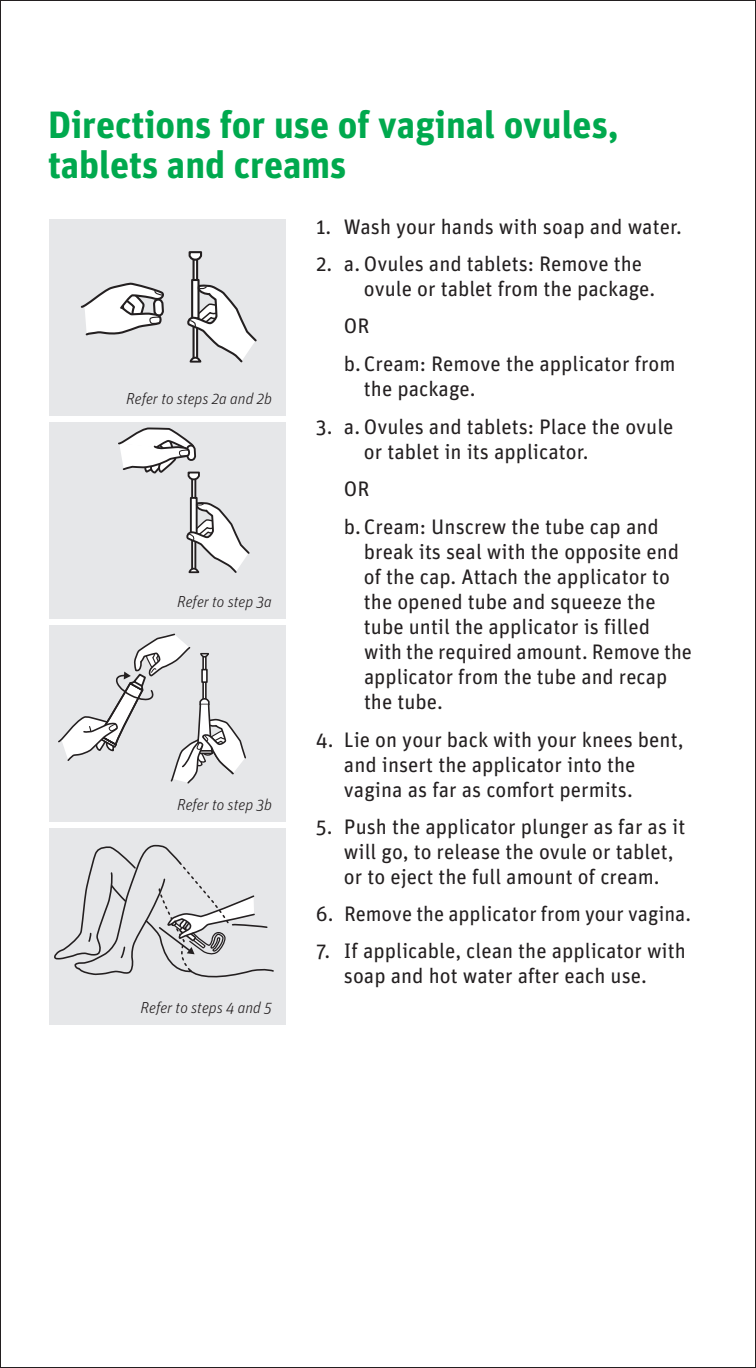
<style>
.page{position:relative;width:756px;height:1368px;background:#fff}
.page>*{position:absolute;margin:0;border:0;box-sizing:border-box;transform-origin:0 0}
.t1{font:700 38px/40px "Unit OT";color:#00a94e}
.t2{font:21px/25px "Unit OT";color:#231f20}
.t3{font:italic 300 16px "Unit OT";color:#231f20}
</style>
<div class="page">
<div style="left:49px;top:219px;width:237px;height:197px;background:#e6e7e9"></div>
<div style="left:49px;top:422px;width:237px;height:196px;background:#e6e7e9"></div>
<div style="left:49px;top:625px;width:237px;height:197px;background:#e6e7e9"></div>
<div style="left:49px;top:828px;width:237px;height:196px;background:#e6e7e9"></div>
<svg style="left:191px;top:481px;width:5px;height:16px"></svg>
<svg style="left:190px;top:497px;width:8px;height:4px"></svg>
<svg style="left:186px;top:501px;width:64px;height:73px"></svg>
<svg style="left:193px;top:262px;width:5px;height:17px"></svg>
<div style="left:191px;top:279px;width:9px;height:41px;background:#fff;border:2px solid #231f20"></div>
<svg style="left:188px;top:251px;width:15px;height:11px"></svg>
<svg style="left:118px;top:427px;width:82px;height:54px"></svg>
<svg style="left:58px;top:633px;width:188px;height:151px"></svg>
<svg style="left:187px;top:284px;width:70px;height:79px"></svg>
<svg style="left:54px;top:844px;width:220px;height:133px"></svg>
<svg style="left:80px;top:282px;width:84px;height:54px"></svg>
<h1 class="t1" style="left:48px;top:105px;width:572px">Directions for use of vaginal ovules, tablets and creams</h1>
<p class="t3" style="left:126px;top:389px;width:147px">Refer to steps 2a and 2b</p>
<p class="t3" style="left:177px;top:592px;width:96px">Refer to step 3a</p>
<p class="t3" style="left:177px;top:795px;width:96px">Refer to step 3b</p>
<p class="t3" style="left:141px;top:998px;width:133px">Refer to steps 4 and 5</p>
<p class="t2" style="left:316px;top:214px;width:368px">1. Wash your hands with soap and water.</p>
<p class="t2" style="left:364px;top:251px;width:293px;text-indent:-48px">2. a. Ovules and tablets: Remove the ovule or tablet from the package.</p>
<p class="t2" style="left:344px;top:306px;width:333px;line-height:38px">OR<br>b. Cream: Remove the applicator from</p>
<p class="t2" style="left:364px;top:376px;width:113px">the package.</p>
<p class="t2" style="left:364px;top:414px;width:311px;text-indent:-48px">3. a. Ovules and tablets: Place the ovule or tablet in its applicator.</p>
<p class="t2" style="left:344px;top:469px;width:316px;line-height:38px">OR<br>b. Cream: Unscrew the tube cap and</p>
<p class="t2" style="left:364px;top:539px;width:330px">break its seal with the opposite end of the cap. Attach the applicator to the opened tube and squeeze the tube until the applicator is filled with the required amount. Remove the applicator from the tube and recap the tube.</p>
<p class="t2" style="left:344px;top:727px;width:341px;text-indent:-28px">4. Lie on your back with your knees bent, and insert the applicator into the vagina as far as comfort permits.</p>
<p class="t2" style="left:344px;top:814px;width:343px;text-indent:-28px">5. Push the applicator plunger as far as it will go, to release the ovule or tablet, or to eject the full amount of cream.</p>
<p class="t2" style="left:316px;top:901px;width:377px">6. Remove the applicator from your vagina.</p>
<p class="t2" style="left:316px;top:938px;width:371px;text-align:center">7. If applicable, clean the applicator with soap and hot water after each use.</p>
</div>
